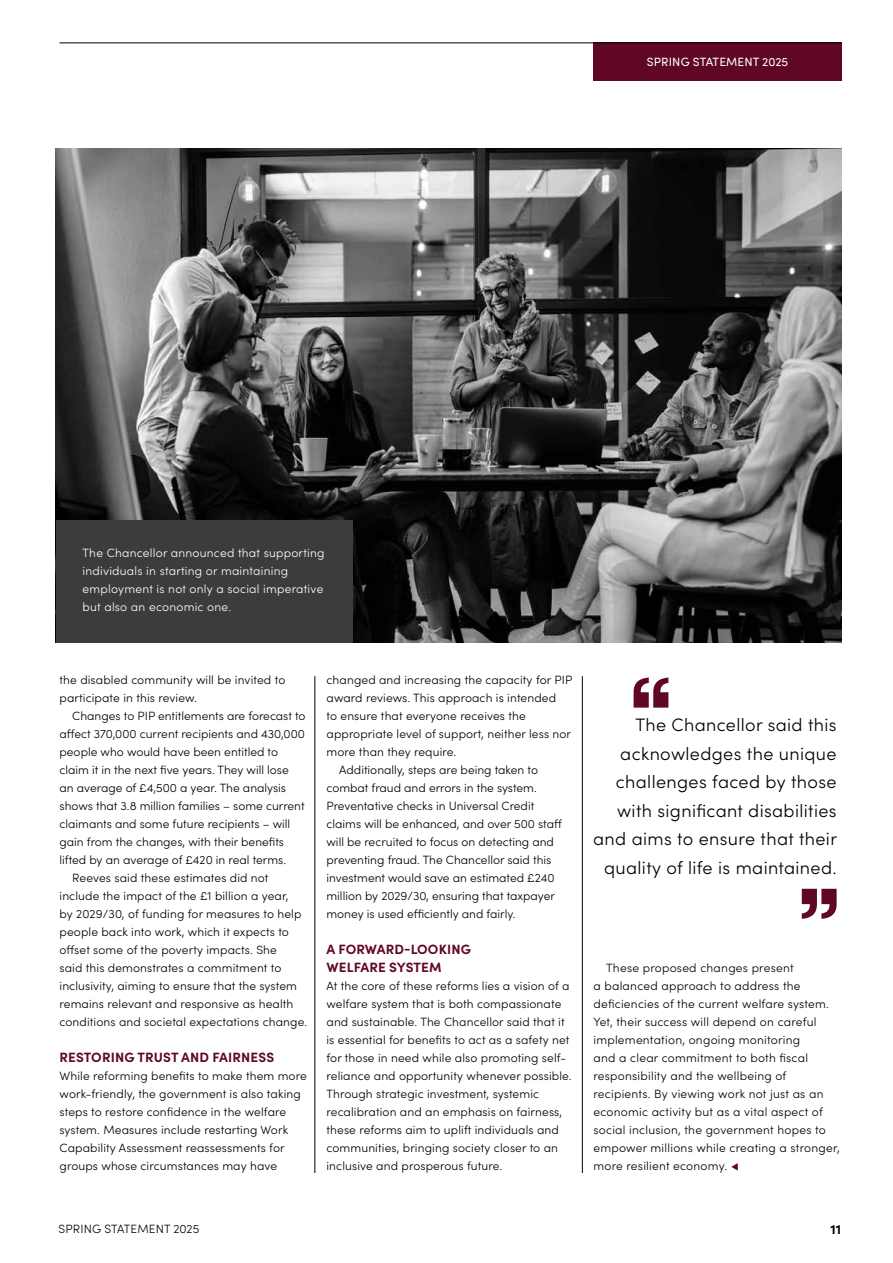
<style>
.page{position:relative;width:893px;height:1263px;background:#fff}
.page>*{position:absolute;margin:0;border:0;box-sizing:border-box;transform-origin:0 0}
.t1{font:300 18px/28.5px "Sofia Pro";letter-spacing:.02em;color:#000;text-align:right}
.t2{font:700 13.5px/18px "Sofia Pro";letter-spacing:.01em;color:#600724}
.t3{font:700 13.5px "Sofia Pro";color:#000}
.t4{font:300 12px/18px "Sofia Pro";letter-spacing:.01em;color:#000}
.t5{font:300 12px/18px "Sofia Pro";letter-spacing:.02em;color:#fff}
.t6{font:12px "Sofia Pro";letter-spacing:.01em;color:#fff}
.s1{color:#600724}
</style>
<div class="page">
<div style="left:593px;top:43px;width:249px;height:38px;background:#600724"></div>
<hr style="left:60px;top:43px;width:782px;height:1px;background:#000">
<hr style="left:315px;top:676px;width:1px;height:497px;background:#000">
<hr style="left:582px;top:676px;width:1px;height:497px;background:#000">
<img style="left:55px;top:149px;width:787px;height:493px">
<svg style="left:634px;top:677px;width:34px;height:31px"></svg>
<svg style="left:802px;top:889px;width:35px;height:30px"></svg>
<div style="left:56px;top:520px;width:297px;height:123px;background:#3c3c3b"></div>
<p class="t6" style="left:647px;top:53px;width:143px">SPRING STATEMENT 2025</p>
<p class="t5" style="left:83px;top:543px;width:244px">The Chancellor announced that supporting individuals in starting or maintaining employment is not only a social imperative but also an economic one.</p>
<p class="t4" style="left:60px;top:670px;width:227px">the disabled community will be invited to participate in this review.</p>
<p class="t4" style="left:72px;top:706px;width:235px">Changes to PIP entitlements are forecast to</p>
<p class="t4" style="left:60px;top:724px;width:247px">affect 370,000 current recipients and 430,000</p>
<p class="t4" style="left:60px;top:742px;width:220px">people who would have been entitled to</p>
<p class="t4" style="left:60px;top:760px;width:231px">claim it in the next five years. They will lose</p>
<p class="t4" style="left:60px;top:778px;width:228px">an average of £4,500 a year. The analysis</p>
<p class="t4" style="left:60px;top:796px;width:247px">shows that 3.8 million families – some current</p>
<p class="t4" style="left:60px;top:814px;width:232px">claimants and some future recipients – will</p>
<p class="t4" style="left:60px;top:832px;width:226px">gain from the changes, with their benefits</p>
<p class="t4" style="left:60px;top:850px;width:228px">lifted by an average of £420 in real terms.</p>
<p class="t4" style="left:72px;top:868px;width:198px">Reeves said these estimates did not</p>
<p class="t4" style="left:60px;top:886px;width:231px">include the impact of the £1 billion a year,</p>
<p class="t4" style="left:60px;top:904px;width:243px">by 2029/30, of funding for measures to help</p>
<p class="t4" style="left:60px;top:922px;width:231px">people back into work, which it expects to</p>
<p class="t4" style="left:60px;top:940px;width:219px">offset some of the poverty impacts. She</p>
<p class="t4" style="left:60px;top:958px;width:223px">said this demonstrates a commitment to</p>
<p class="t4" style="left:60px;top:976px;width:239px">inclusivity, aiming to ensure that the system</p>
<p class="t4" style="left:60px;top:994px;width:235px">remains relevant and responsive as health</p>
<p class="t4" style="left:60px;top:1012px;width:249px">conditions and societal expectations change.</p>
<p class="t2" style="left:60px;top:1047px;width:216px">RESTORING TRUST AND FAIRNESS</p>
<p class="t4" style="left:60px;top:1066px;width:249px">While reforming benefits to make them more work-friendly, the government is also taking steps to restore confidence in the welfare system. Measures include restarting Work Capability Assessment reassessments for groups whose circumstances may have</p>
<p class="t4" style="left:326px;top:670px;width:247px">changed and increasing the capacity for PIP</p>
<p class="t4" style="left:326px;top:688px;width:231px">award reviews. This approach is intended</p>
<p class="t4" style="left:326px;top:706px;width:201px">to ensure that everyone receives the</p>
<p class="t4" style="left:326px;top:724px;width:246px">appropriate level of support, neither less nor</p>
<p class="t4" style="left:326px;top:742px;width:131px">more than they require.</p>
<p class="t4" style="left:339px;top:760px;width:200px">Additionally, steps are being taken to</p>
<p class="t4" style="left:326px;top:778px;width:212px">combat fraud and errors in the system.</p>
<p class="t4" style="left:326px;top:796px;width:209px">Preventative checks in Universal Credit</p>
<p class="t4" style="left:326px;top:814px;width:237px">claims will be enhanced, and over 500 staff</p>
<p class="t4" style="left:326px;top:832px;width:229px">will be recruited to focus on detecting and</p>
<p class="t4" style="left:326px;top:850px;width:226px">preventing fraud. The Chancellor said this</p>
<p class="t4" style="left:326px;top:868px;width:230px">investment would save an estimated £240</p>
<p class="t4" style="left:326px;top:886px;width:230px">million by 2029/30, ensuring that taxpayer</p>
<p class="t4" style="left:326px;top:904px;width:191px">money is used efficiently and fairly.</p>
<p class="t2" style="left:327px;top:939px;width:146px">A FORWARD-LOOKING<br>WELFARE SYSTEM</p>
<p class="t4" style="left:326px;top:976px;width:247px">At the core of these reforms lies a vision of a welfare system that is both compassionate and sustainable. The Chancellor said that it is essential for benefits to act as a safety net for those in need while also promoting self&shy;reliance and opportunity whenever possible.<br>Through strategic investment, systemic recalibration and an emphasis on fairness, these reforms aim to uplift individuals and communities, bringing society closer to an inclusive and prosperous future.</p>
<h1 class="t1" style="left:593px;top:710px;width:245px">The Chancellor said this acknowledges the unique challenges faced by those with significant disabilities and aims to ensure that their quality of life is maintained.</h1>
<p class="t4" style="left:593px;top:958px;width:248px;text-indent:13px">These proposed changes present<br>a balanced approach to address the deficiencies of the current welfare system.<br>Yet, their success will depend on careful implementation, ongoing monitoring<br>and a clear commitment to both fiscal responsibility and the wellbeing of recipients. By viewing work not just as an economic activity but as a vital aspect of social inclusion, the government hopes to empower millions while creating a stronger, more resilient economy. <span class="s1">▼</span></p>
<p class="t4" style="left:59px;top:1219px;width:142px">SPRING STATEMENT 2025</p>
<p class="t3" style="left:830px;top:1219px;width:12px">11</p>
</div>
